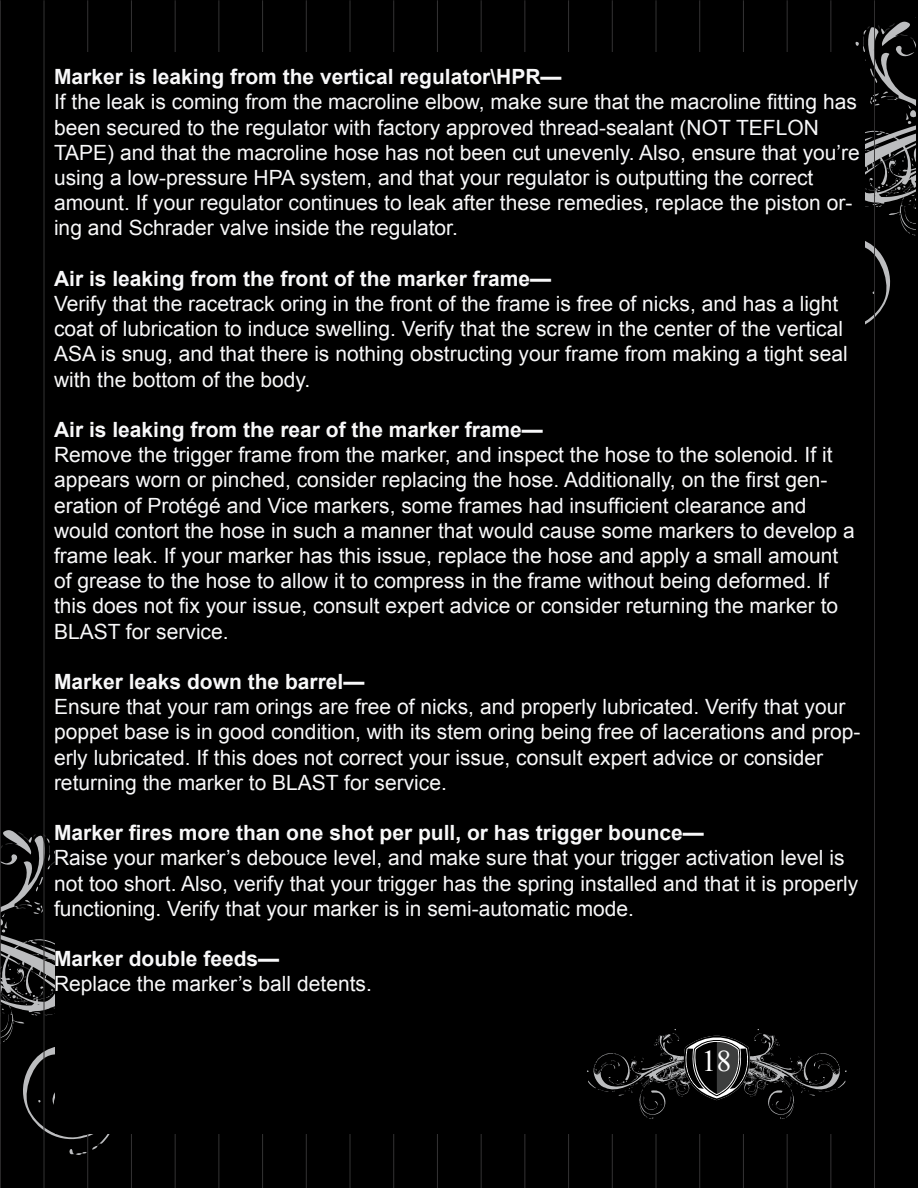
<style>
.page{position:relative;width:918px;height:1188px;background:#000}
.page>*{position:absolute;margin:0;border:0;box-sizing:border-box;transform-origin:0 0}
.t1{font:30px "Times New Roman";color:#fff}
.t2{font:21px/25.2px "Arial";color:#f8f8f9}
.t3{font:700 21px "Arial";color:#f8f8f9}
</style>
<div class="page">
<svg style="left:655px;top:0;width:260px;height:325px"></svg>
<svg style="left:1px;top:808px;width:218px;height:347px"></svg>
<hr style="left:0;top:0;width:1px;height:1188px;background:#343334">
<hr style="left:44px;top:0;width:1px;height:1188px;background:#343334">
<hr style="left:87px;top:0;width:1px;height:1188px;background:#343334">
<hr style="left:131px;top:0;width:1px;height:1188px;background:#343334">
<hr style="left:175px;top:0;width:1px;height:1188px;background:#343334">
<hr style="left:219px;top:0;width:1px;height:1188px;background:#343334">
<hr style="left:262px;top:0;width:1px;height:1188px;background:#343334">
<hr style="left:306px;top:0;width:1px;height:1188px;background:#343334">
<hr style="left:350px;top:0;width:1px;height:1188px;background:#343334">
<hr style="left:393px;top:0;width:1px;height:1188px;background:#343334">
<hr style="left:437px;top:0;width:1px;height:1188px;background:#343334">
<hr style="left:481px;top:0;width:1px;height:1188px;background:#343334">
<hr style="left:525px;top:0;width:1px;height:1188px;background:#343334">
<hr style="left:568px;top:0;width:1px;height:1188px;background:#343334">
<hr style="left:612px;top:0;width:1px;height:1188px;background:#343334">
<hr style="left:656px;top:0;width:1px;height:1188px;background:#343334">
<hr style="left:699px;top:0;width:1px;height:1188px;background:#343334">
<hr style="left:743px;top:0;width:1px;height:1188px;background:#343334">
<hr style="left:787px;top:0;width:1px;height:1188px;background:#343334">
<hr style="left:831px;top:0;width:1px;height:1188px;background:#343334">
<hr style="left:874px;top:0;width:1px;height:1188px;background:#343334">
<div style="left:55px;top:52px;width:810px;height:1082px;background:#000"></div>
<svg style="left:587px;top:1029px;width:260px;height:90px"></svg>
<p class="t3" style="left:54px;top:63px;width:509px">Marker is leaking from the vertical regulator\HPR—</p>
<p class="t2" style="left:54px;top:90px;width:807px">If the leak is coming from the macroline elbow, make sure that the macroline fitting has been secured to the regulator with factory approved thread-sealant (NOT TEFLON TAPE) and that the macroline hose has not been cut unevenly. Also, ensure that you’re using a low-pressure HPA system, and that your regulator is outputting the correct amount. If your regulator continues to leak after these remedies, replace the piston or&shy;ing and Schrader valve inside the regulator.</p>
<p class="t3" style="left:54px;top:265px;width:499px">Air is leaking from the front of the marker frame—</p>
<p class="t2" style="left:54px;top:291px;width:795px">Verify that the racetrack oring in the front of the frame is free of nicks, and has a light coat of lubrication to induce swelling. Verify that the screw in the center of the vertical ASA is snug, and that there is nothing obstructing your frame from making a tight seal with the bottom of the body.</p>
<p class="t3" style="left:54px;top:416px;width:490px">Air is leaking from the rear of the marker frame—</p>
<p class="t2" style="left:54px;top:443px;width:802px">Remove the trigger frame from the marker, and inspect the hose to the solenoid. If it appears worn or pinched, consider replacing the hose. Additionally, on the first gen&shy;eration of Protégé and Vice markers, some frames had insufficient clearance and would contort the hose in such a manner that would cause some markers to develop a frame leak. If your marker has this issue, replace the hose and apply a small amount of grease to the hose to allow it to compress in the frame without being deformed. If this does not fix your issue, consult expert advice or consider returning the marker to BLAST for service.</p>
<p class="t3" style="left:54px;top:668px;width:312px">Marker leaks down the barrel—</p>
<p class="t2" style="left:54px;top:695px;width:808px">Ensure that your ram orings are free of nicks, and properly lubricated. Verify that your poppet base is in good condition, with its stem oring being free of lacerations and prop&shy;erly lubricated. If this does not correct your issue, consult expert advice or consider returning the marker to BLAST for service.</p>
<p class="t3" style="left:54px;top:819px;width:651px">Marker fires more than one shot per pull, or has trigger bounce—</p>
<p class="t2" style="left:54px;top:846px;width:806px">Raise your marker’s debouce level, and make sure that your trigger activation level is not too short. Also, verify that your trigger has the spring installed and that it is properly functioning. Verify that your marker is in semi-automatic mode.</p>
<p class="t3" style="left:54px;top:945px;width:227px">Marker double feeds—</p>
<p class="t2" style="left:54px;top:972px;width:319px">Replace the marker’s ball detents.</p>
<h1 class="t1" style="left:702px;top:1041px;width:28px">18</h1>
</div>
